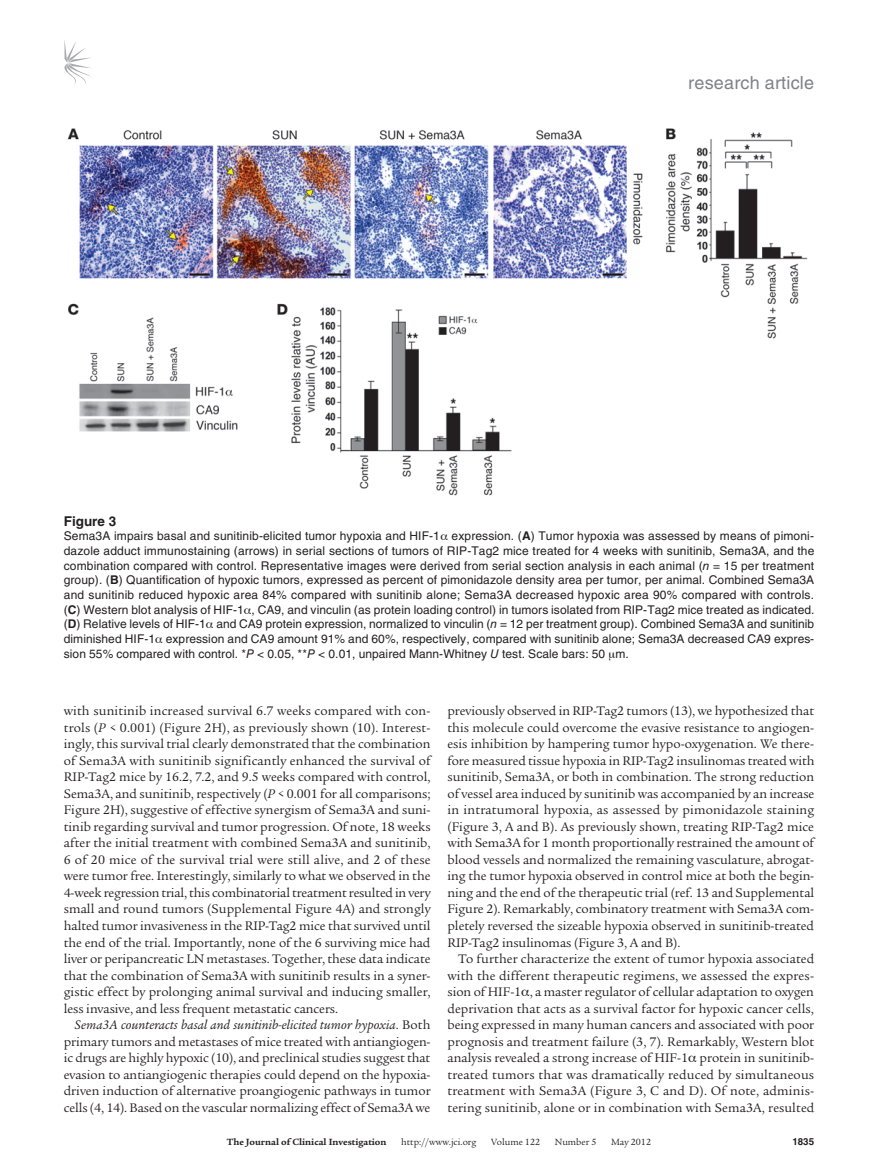
<style>
.page{position:relative;width:878px;height:1175px;background:#fff}
.page>*{position:absolute;margin:0;border:0;box-sizing:border-box;transform-origin:0 0}
.t1{font:18px "Helvetica LT Std";letter-spacing:.01em;color:#808285}
.t2{font:13.5px/16.5px "Legacy Serif Std";letter-spacing:-.005em;color:#231f20;text-align:justify}
.t3{font:700 13.5px "Helvetica LT Std";color:#231f20}
.t4{font:12px/14.7px "Helvetica LT Std";letter-spacing:.005em;color:#231f20;text-align:justify}
.t5{font:9.75px "Legacy Serif Std";color:#231f20}
.t6{font:700 9.75px "Legacy Serif Std";color:#231f20}
.t7{font:700 9.75px "Helvetica LT Std";color:#231f20}
.s1{font-weight:700}
.s2{font-style:italic}
</style>
<div class="page">
<svg style="left:64px;top:40px;width:27px;height:45px"></svg>
<img style="left:67px;top:128px;width:741px;height:368px">
<h1 class="t1" style="left:688px;top:73px;width:127px">research article</h1>
<p class="t3" style="left:64px;top:513px;width:54px">Figure 3</p>
<p class="t4" style="left:64px;top:529px;width:752px">Sema3A impairs basal and sunitinib-elicited tumor hypoxia and HIF-1 expression. (<span class="s1">A</span>) Tumor hypoxia was assessed by means of pimoni&shy;dazole adduct immunostaining (arrows) in serial sections of tumors of RIP-Tag2 mice treated for 4 weeks with sunitinib, Sema3A, and the combination compared with control. Representative images were derived from serial section analysis in each animal (<span class="s2">n</span> = 15 per treatment group). (<span class="s1">B</span>) Quantification of hypoxic tumors, expressed as percent of pimonidazole density area per tumor, per animal. Combined Sema3A and sunitinib reduced hypoxic area 84% compared with sunitinib alone; Sema3A decreased hypoxic area 90% compared with controls. (<span class="s1">C</span>) Western blot analysis of HIF-1 , CA9, and vinculin (as protein loading control) in tumors isolated from RIP-Tag2 mice treated as indicated. (<span class="s1">D</span>) Relative levels of HIF-1 and CA9 protein expression, normalized to vinculin (<span class="s2">n</span> = 12 per treatment group). Combined Sema3A and sunitinib diminished HIF-1 expression and CA9 amount 91% and 60%, respectively, compared with sunitinib alone; Sema3A decreased CA9 expres&shy;sion 55% compared with control. *<span class="s2">P</span> &lt; 0.05, **<span class="s2">P</span> &lt; 0.01, unpaired Mann-Whitney <span class="s2">U</span> test. Scale bars: 50 m.</p>
<p class="t2" style="left:64px;top:703px;width:368px">with sunitinib increased survival 6.7 weeks compared with con&shy;trols (<span class="s2">P</span> &lt; 0.001) (Figure 2H), as previously shown (10). Interest&shy;ingly, this survival trial clearly demonstrated that the combination of Sema3A with sunitinib significantly enhanced the survival of RIP-Tag2 mice by 16.2, 7.2, and 9.5 weeks compared with control, Sema3A, and sunitinib, respectively (<span class="s2">P</span> &lt; 0.001 for all comparisons; Figure 2H), suggestive of effective synergism of Sema3A and suni&shy;tinib regarding survival and tumor progression. Of note, 18 weeks after the initial treatment with combined Sema3A and sunitinib, 6 of 20 mice of the survival trial were still alive, and 2 of these were tumor free. Interestingly, similarly to what we observed in the 4-week regression trial, this combinatorial treatment resulted in very small and round tumors (Supplemental Figure 4A) and strongly halted tumor invasiveness in the RIP-Tag2 mice that survived until the end of the trial. Importantly, none of the 6 surviving mice had liver or peripancreatic LN metastases. Together, these data indicate that the combination of Sema3A with sunitinib results in a syner&shy;gistic effect by prolonging animal survival and inducing smaller, less invasive, and less frequent metastatic cancers.</p>
<p class="t2" style="left:64px;top:1016px;width:368px;text-indent:11px"><span class="s2">Sema3A counteracts basal and sunitinib-elicited tumor hypoxia</span>. Both primary tumors and metastases of mice treated with antiangiogen&shy;ic drugs are highly hypoxic (10), and preclinical studies suggest that evasion to antiangiogenic therapies could depend on the hypoxia&shy;driven induction of alternative proangiogenic pathways in tumor cells (4, 14). Based on the vascular normalizing effect of Sema3A we</p>
<p class="t2" style="left:447px;top:703px;width:368px">previously observed in RIP-Tag2 tumors (13), we hypothesized that this molecule could overcome the evasive resistance to angiogen&shy;esis inhibition by hampering tumor hypo-oxygenation. We there&shy;fore measured tissue hypoxia in RIP-Tag2 insulinomas treated with sunitinib, Sema3A, or both in combination. The strong reduction of vessel area induced by sunitinib was accompanied by an increase in intratumoral hypoxia, as assessed by pimonidazole staining (Figure 3, A and B). As previously shown, treating RIP-Tag2 mice with Sema3A for 1 month proportionally restrained the amount of blood vessels and normalized the remaining vasculature, abrogat&shy;ing the tumor hypoxia observed in control mice at both the begin&shy;ning and the end of the therapeutic trial (ref. 13 and Supplemental Figure 2). Remarkably, combinatory treatment with Sema3A com&shy;pletely reversed the sizeable hypoxia observed in sunitinib-treated RIP-Tag2 insulinomas (Figure 3, A and B).</p>
<p class="t2" style="left:447px;top:950px;width:368px;text-indent:11px">To further characterize the extent of tumor hypoxia associated with the different therapeutic regimens, we assessed the expres&shy;sion of HIF-1 , a master regulator of cellular adaptation to oxygen deprivation that acts as a survival factor for hypoxic cancer cells, being expressed in many human cancers and associated with poor prognosis and treatment failure (3, 7). Remarkably, Western blot analysis revealed a strong increase of HIF-1 protein in sunitinib&shy;treated tumors that was dramatically reduced by simultaneous treatment with Sema3A (Figure 3, C and D). Of note, adminis&shy;tering sunitinib, alone or in combination with Sema3A, resulted</p>
<p class="t6" style="left:227px;top:1135px;width:161px">The Journal of Clinical Investigation</p>
<p class="t5" style="left:401px;top:1136px;width:77px">http://www.jci.org</p>
<p class="t5" style="left:491px;top:1136px;width:50px">Volume 122</p>
<p class="t5" style="left:555px;top:1136px;width:43px">Number 5</p>
<p class="t5" style="left:611px;top:1136px;width:41px">May 2012</p>
<p class="t7" style="left:792px;top:1135px;width:23px">1835</p>
</div>
